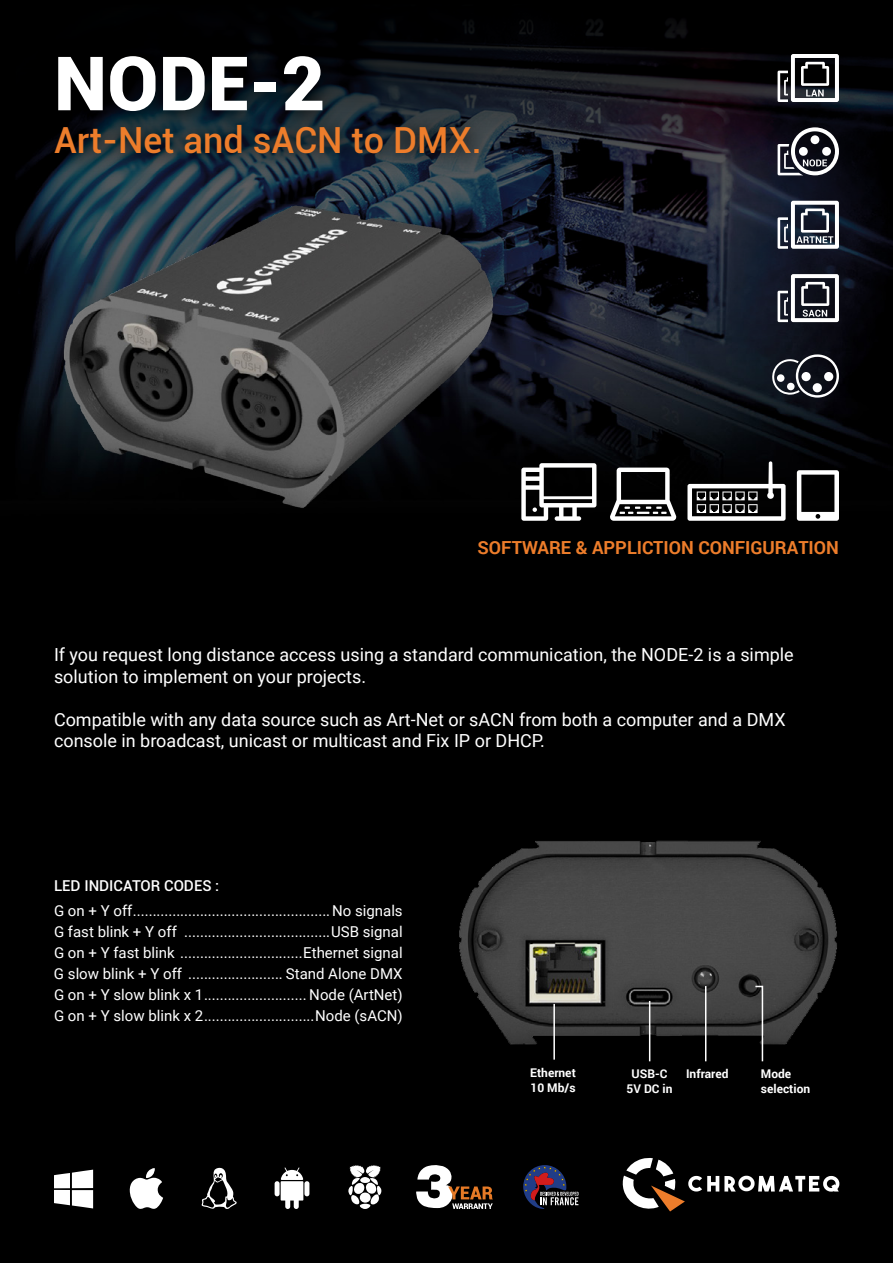
<style>
.page{position:relative;width:893px;height:1263px;background:#fff}
.page>*{position:absolute;margin:0;border:0;box-sizing:border-box;transform-origin:0 0}
.t1{font:900 75px "Roboto";color:#fff}
.t2{font:500 36px "Roboto";color:#ed7d2b}
.t3{font:18px/21.6px "Roboto";color:#fff}
.t4{font:700 18px "Roboto";color:#ed7d2b}
.t5{font:15px/21px "Roboto";color:#fff;text-align:justify}
.t6{font:500 15px "Roboto";color:#fff}
.t7{font:700 12px/14.4px "Roboto";color:#fff}
</style>
<div class="page">
<div style="left:0;top:398px;width:893px;height:865px;background:#000"></div>
<svg style="left:0;top:0;width:893px;height:398px"></svg>
<svg style="left:37px;top:38px;width:459px;height:135px"></svg>
<img style="left:54px;top:198px;width:449px;height:325px">
<svg style="left:622px;top:1158px;width:217px;height:53px"></svg>
<img style="left:434px;top:816px;width:414px;height:238px">
<hr style="left:553px;top:1004px;width:2px;height:55px;background:#fff">
<hr style="left:649px;top:1001px;width:1px;height:60px;background:#fff">
<hr style="left:705px;top:986px;width:1px;height:75px;background:#fff">
<svg style="left:754px;top:985px;width:10px;height:78px"></svg>
<svg style="left:797px;top:470px;width:42px;height:51px"></svg>
<svg style="left:521px;top:463px;width:75px;height:58px"></svg>
<svg style="left:609px;top:468px;width:68px;height:53px"></svg>
<svg style="left:687px;top:461px;width:99px;height:60px"></svg>
<svg style="left:778px;top:54px;width:61px;height:48px"></svg>
<svg style="left:778px;top:127px;width:61px;height:48px"></svg>
<svg style="left:778px;top:201px;width:61px;height:48px"></svg>
<svg style="left:778px;top:274px;width:61px;height:48px"></svg>
<svg style="left:54px;top:1169px;width:39px;height:39px"></svg>
<svg style="left:128px;top:1168px;width:35px;height:41px"></svg>
<div style="left:275px;top:1181px;width:5px;height:15px;background:#fff;border-radius:2px"></div>
<div style="left:304px;top:1181px;width:5px;height:15px;background:#fff;border-radius:2px"></div>
<svg style="left:281px;top:1167px;width:22px;height:42px"></svg>
<svg style="left:201px;top:1167px;width:36px;height:42px"></svg>
<svg style="left:348px;top:1165px;width:33px;height:44px"></svg>
<svg style="left:523px;top:1165px;width:55px;height:44px"></svg>
<svg style="left:415px;top:1163px;width:78px;height:46px"></svg>
<svg style="left:772px;top:354px;width:67px;height:44px"></svg>
<div style="left:777px;top:374px;width:8px;height:8px;background:#fff;border-radius:50%"></div>
<div style="left:787px;top:383px;width:8px;height:7px;background:#fff;border-radius:50%"></div>
<h1 class="t1" style="left:54px;top:30px;width:273px">NODE-2</h1>
<h2 class="t2" style="left:54px;top:115px;width:429px">Art-Net and sACN to DMX.</h2>
<p class="t4" style="left:477px;top:535px;width:363px">SOFTWARE &amp; APPLICTION CONFIGURATION</p>
<p class="t3" style="left:54px;top:643px;width:741px">If you request long distance access using a standard communication, the NODE-2 is a simple solution to implement on your projects.</p>
<p class="t3" style="left:54px;top:708px;width:733px">Compatible with any data source such as Art-Net or sACN from both a computer and a DMX console in broadcast, unicast or multicast and Fix IP or DHCP.</p>
<p class="t6" style="left:54px;top:875px;width:167px">LED INDICATOR CODES :</p>
<p class="t5" style="left:54px;top:900px;width:350px">G on + Y off..................................................No signals G fast blink + Y off .....................................USB signal G on + Y fast blink ...............................Ethernet signal G slow blink + Y off ........................ Stand Alone DMX G on + Y slow blink x 1.......................... Node (ArtNet)<br>G on + Y slow blink x 2............................Node (sACN)</p>
<p class="t7" style="left:530px;top:1065px;width:47px">Ethernet<br>10 Mb/s</p>
<p class="t7" style="left:686px;top:1066px;width:44px">Infrared</p>
<p class="t7" style="left:761px;top:1066px;width:51px">Mode selection</p>
<p class="t7" style="left:626px;top:1066px;width:47px;text-align:center">USB-C<br>5V DC in</p>
</div>
